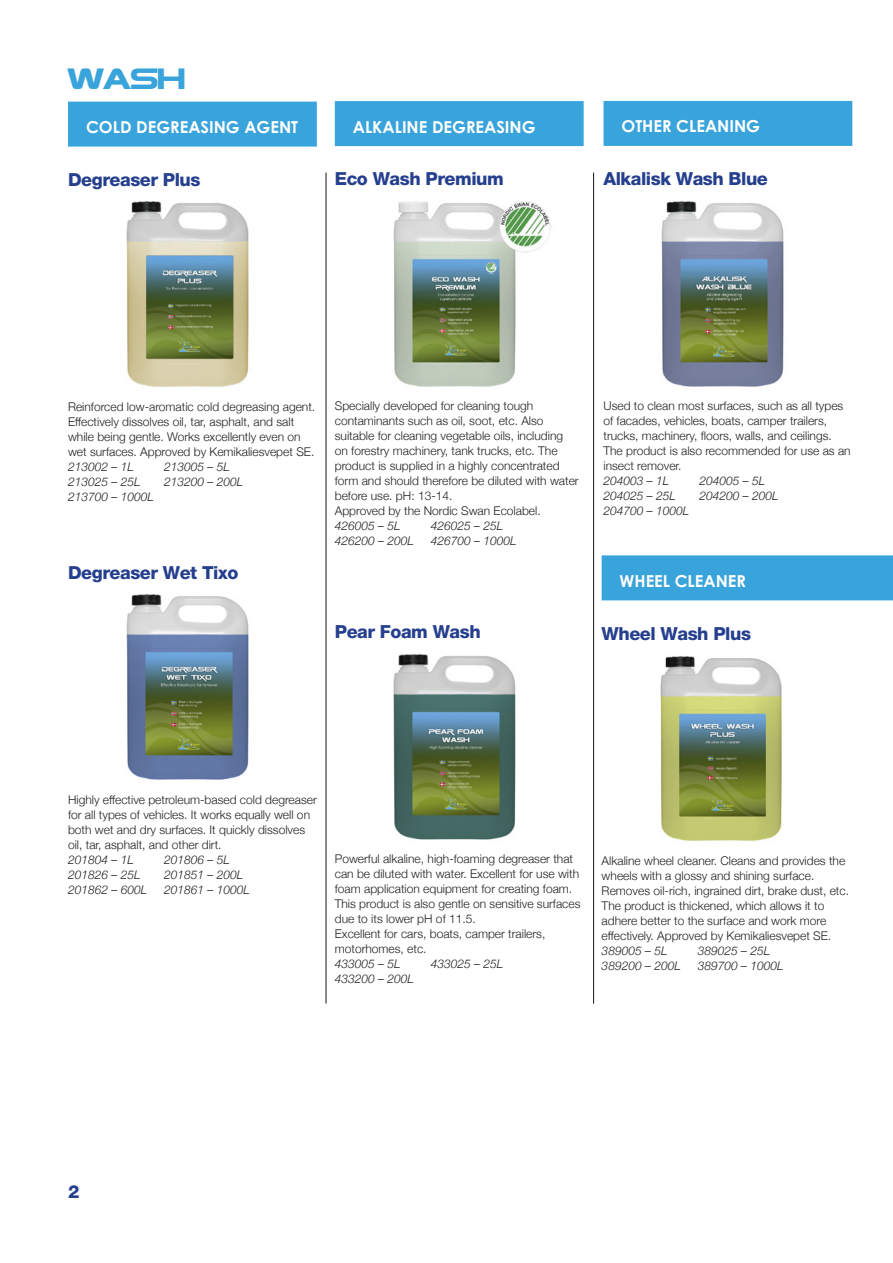
<style>
.page{position:relative;width:893px;height:1263px;background:#fff}
.page>*{position:absolute;margin:0;border:0;box-sizing:border-box;transform-origin:0 0}
.Rubrik_1_pre{font:30px "Zebulon";color:#39a3db}
.Produktnamn{font:800 18px "Helvetica Neue";letter-spacing:-.025em;color:#253f8e}
.Produktkategori{font:700 16.5px "Century Gothic Pro";color:#fff}
.Brödtext{font:300 12px/15px "Helvetica Neue";color:#231f20}
.Bröd_artikelnummer{font:italic 300 12px "Helvetica Neue";color:#231f20}
</style>
<div class="page">
<hr style="left:593px;top:173px;width:1px;height:830px;background:#161511">
<hr style="left:326px;top:173px;width:1px;height:830px;background:#161511">
<div style="left:68px;top:102px;width:249px;height:45px;background:#39a3db"></div>
<img style="left:126px;top:201px;width:123px;height:186px">
<img style="left:126px;top:594px;width:123px;height:186px">
<div style="left:335px;top:101px;width:249px;height:45px;background:#39a3db"></div>
<img style="left:393px;top:201px;width:158px;height:186px">
<img style="left:393px;top:654px;width:123px;height:186px">
<img style="left:660px;top:656px;width:122px;height:185px">
<div style="left:602px;top:555px;width:291px;height:45px;background:#39a3db"></div>
<div style="left:603px;top:101px;width:249px;height:45px;background:#39a3db"></div>
<img style="left:661px;top:201px;width:123px;height:186px">
<p class="Rubrik_1_pre" style="left:68px;top:60px;width:119px">Wash</p>
<p class="Produktkategori" style="left:86px;top:117px;width:214px">COLD DEGREASING AGENT</p>
<p class="Produktnamn" style="left:68px;top:168px;width:134px">Degreaser Plus</p>
<p class="Produktkategori" style="left:353px;top:116px;width:184px">ALKALINE DEGREASING</p>
<p class="Produktnamn" style="left:335px;top:168px;width:170px">Eco Wash Premium</p>
<p class="Produktkategori" style="left:621px;top:116px;width:140px">OTHER CLEANING</p>
<p class="Produktnamn" style="left:603px;top:168px;width:166px">Alkalisk Wash Blue</p>
<p class="Brödtext" style="left:68px;top:398px;width:249px">Reinforced low-aromatic cold degreasing agent.<br>Effectively dissolves oil, tar, asphalt, and salt while being gentle. Works excellently even on wet surfaces. Approved by Kemikaliesvepet SE.</p>
<p class="Bröd_artikelnummer" style="left:68px;top:457px;width:67px">213002 – 1L</p>
<p class="Bröd_artikelnummer" style="left:164px;top:457px;width:67px">213005 – 5L</p>
<p class="Bröd_artikelnummer" style="left:68px;top:472px;width:74px">213025 – 25L</p>
<p class="Bröd_artikelnummer" style="left:164px;top:472px;width:81px">213200 – 200L</p>
<p class="Bröd_artikelnummer" style="left:68px;top:487px;width:87px">213700 – 1000L</p>
<p class="Produktnamn" style="left:68px;top:561px;width:172px">Degreaser Wet Tixo</p>
<p class="Brödtext" style="left:335px;top:397px;width:245px">Specially developed for cleaning tough contaminants such as oil, soot, etc. Also suitable for cleaning vegetable oils, including on forestry machinery, tank trucks, etc. The product is supplied in a highly concentrated form and should therefore be diluted with water before use. pH: 13-14.</p>
<p class="Brödtext" style="left:335px;top:502px;width:207px">Approved by the Nordic Swan Ecolabel.</p>
<p class="Bröd_artikelnummer" style="left:335px;top:516px;width:67px">426005 – 5L</p>
<p class="Bröd_artikelnummer" style="left:431px;top:516px;width:74px">426025 – 25L</p>
<p class="Bröd_artikelnummer" style="left:335px;top:531px;width:81px">426200 – 200L</p>
<p class="Bröd_artikelnummer" style="left:431px;top:531px;width:87px">426700 – 1000L</p>
<p class="Produktnamn" style="left:335px;top:621px;width:147px">Pear Foam Wash</p>
<p class="Brödtext" style="left:603px;top:397px;width:241px">Used to clean most surfaces, such as all types of facades, vehicles, boats, camper trailers, trucks, machinery, floors, walls, and ceilings.</p>
<p class="Brödtext" style="left:603px;top:442px;width:249px">The product is also recommended for use as an insect remover.</p>
<p class="Bröd_artikelnummer" style="left:603px;top:471px;width:67px">204003 – 1L</p>
<p class="Bröd_artikelnummer" style="left:699px;top:471px;width:67px">204005 – 5L</p>
<p class="Bröd_artikelnummer" style="left:603px;top:486px;width:74px">204025 – 25L</p>
<p class="Bröd_artikelnummer" style="left:699px;top:486px;width:81px">204200 – 200L</p>
<p class="Bröd_artikelnummer" style="left:603px;top:501px;width:87px">204700 – 1000L</p>
<p class="Produktkategori" style="left:620px;top:571px;width:128px">WHEEL CLEANER</p>
<p class="Produktnamn" style="left:602px;top:623px;width:151px">Wheel Wash Plus</p>
<p class="Brödtext" style="left:68px;top:791px;width:250px">Highly effective petroleum-based cold degreaser for all types of vehicles. It works equally well on both wet and dry surfaces. It quickly dissolves oil, tar, asphalt, and other dirt.</p>
<p class="Bröd_artikelnummer" style="left:68px;top:850px;width:67px">201804 – 1L</p>
<p class="Bröd_artikelnummer" style="left:164px;top:850px;width:67px">201806 – 5L</p>
<p class="Bröd_artikelnummer" style="left:68px;top:865px;width:74px">201826 – 25L</p>
<p class="Bröd_artikelnummer" style="left:164px;top:865px;width:81px">201851 – 200L</p>
<p class="Bröd_artikelnummer" style="left:68px;top:880px;width:81px">201862 – 600L</p>
<p class="Bröd_artikelnummer" style="left:164px;top:880px;width:87px">201861 – 1000L</p>
<p class="Brödtext" style="left:335px;top:850px;width:246px">Powerful alkaline, high-foaming degreaser that can be diluted with water. Excellent for use with foam application equipment for creating foam.</p>
<p class="Brödtext" style="left:335px;top:895px;width:247px">This product is also gentle on sensitive surfaces due to its lower pH of 11.5.</p>
<p class="Brödtext" style="left:335px;top:925px;width:212px">Excellent for cars, boats, camper trailers, motorhomes, etc.</p>
<p class="Bröd_artikelnummer" style="left:335px;top:954px;width:67px">433005 – 5L</p>
<p class="Bröd_artikelnummer" style="left:431px;top:954px;width:74px">433025 – 25L</p>
<p class="Bröd_artikelnummer" style="left:335px;top:969px;width:81px">433200 – 200L</p>
<p class="Brödtext" style="left:602px;top:852px;width:245px">Alkaline wheel cleaner. Cleans and provides the wheels with a glossy and shining surface.</p>
<p class="Brödtext" style="left:602px;top:882px;width:249px">Removes oil-rich, ingrained dirt, brake dust, etc.</p>
<p class="Brödtext" style="left:602px;top:897px;width:231px">The product is thickened, which allows it to adhere better to the surface and work more effectively. Approved by Kemikaliesvepet SE.</p>
<p class="Bröd_artikelnummer" style="left:602px;top:941px;width:67px">389005 – 5L</p>
<p class="Bröd_artikelnummer" style="left:698px;top:941px;width:74px">389025 – 25L</p>
<p class="Bröd_artikelnummer" style="left:602px;top:956px;width:81px">389200 – 200L</p>
<p class="Bröd_artikelnummer" style="left:698px;top:956px;width:87px">389700 – 1000L</p>
<p class="Produktnamn" style="left:68px;top:1181px;width:13px">2</p>
</div>
